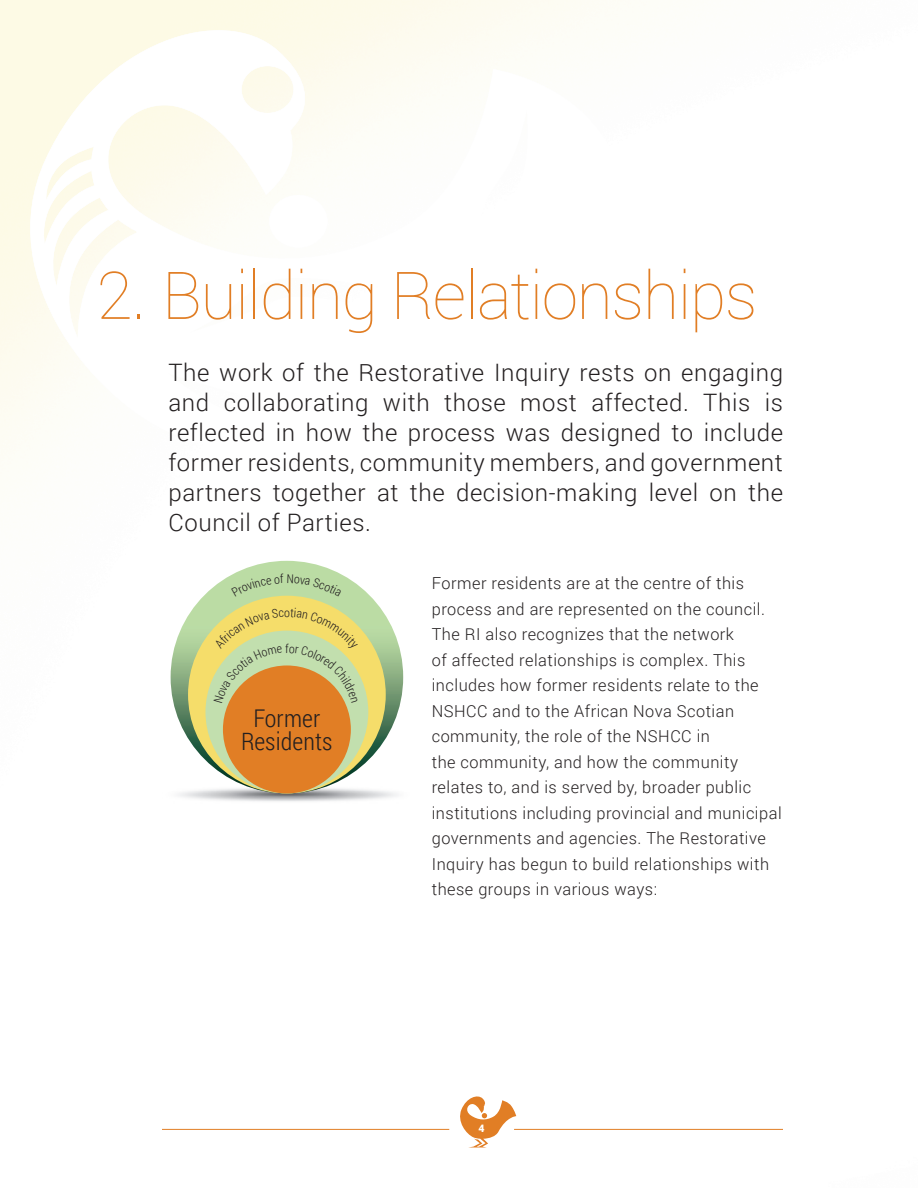
<style>
.page{position:relative;width:918px;height:1188px;background:#fff}
.page>*{position:absolute;margin:0;border:0;box-sizing:border-box;transform-origin:0 0}
.Head_NEW{font:100 66px "Roboto";letter-spacing:-.02em;color:#e17e25}
.t1{font:300 24.45px/23.2px "Roboto Condensed";letter-spacing:.005em;color:#231f20;text-align:center}
.Intro_Paragraph{font:300 24px/30px "Roboto";letter-spacing:.025em;color:#231f20;text-align:justify}
.Body{font:300 16.5px/25.5px "Roboto";letter-spacing:.03em;color:#231f20}
.t2{font:900 10.5px "Roboto";color:#fff}
</style>
<div class="page">
<svg style="left:460px;top:1096px;width:56px;height:51px"></svg>
<hr style="left:162px;top:1129px;width:287px;height:1px;background:#e17e25">
<hr style="left:514px;top:1129px;width:269px;height:1px;background:#e17e25">
<svg style="left:0;top:3px;width:631px;height:458px"></svg>
<img style="left:179px;top:781px;width:218px;height:21px">
<svg style="left:171px;top:561px;width:232px;height:232px;background:#99bc8c"></svg>
<div style="left:188px;top:596px;width:198px;height:197px;background:#f5dd6a;border-radius:50%"></div>
<div style="left:205px;top:631px;width:163px;height:162px;background:#c2dfae;border-radius:50%"></div>
<div style="left:223px;top:665px;width:128px;height:128px;background:#e17e25;border-radius:50%"></div>
<div style="left:231px;top:573px;width:111px;height:24px;background:#bbdca4"></div>
<svg style="left:214px;top:608px;width:144px;height:95px"></svg>
<p class="Head_NEW" style="left:97px;top:250px;width:663px">2. Building Relationships</p>
<p class="Intro_Paragraph" style="left:168px;top:357px;width:616px">The work of the Restorative Inquiry rests on engaging and collaborating with those most affected. This is reflected in how the process was designed to include former residents, community members, and government partners together at the decision-making level on the Council of Parties.</p>
<p class="t1" style="left:241px;top:706px;width:93px">Former<br>Residents</p>
<p class="Body" style="left:432px;top:570px;width:351px">Former residents are at the centre of this process and are represented on the council.<br>The RI also recognizes that the network<br>of affected relationships is complex. This includes how former residents relate to the NSHCC and to the African Nova Scotian community, the role of the NSHCC in<br>the community, and how the community relates to, and is served by, broader public institutions including provincial and municipal governments and agencies. The Restorative Inquiry has begun to build relationships with these groups in various ways:</p>
<p class="t2" style="left:479px;top:1121px;width:8px">4</p>
</div>
